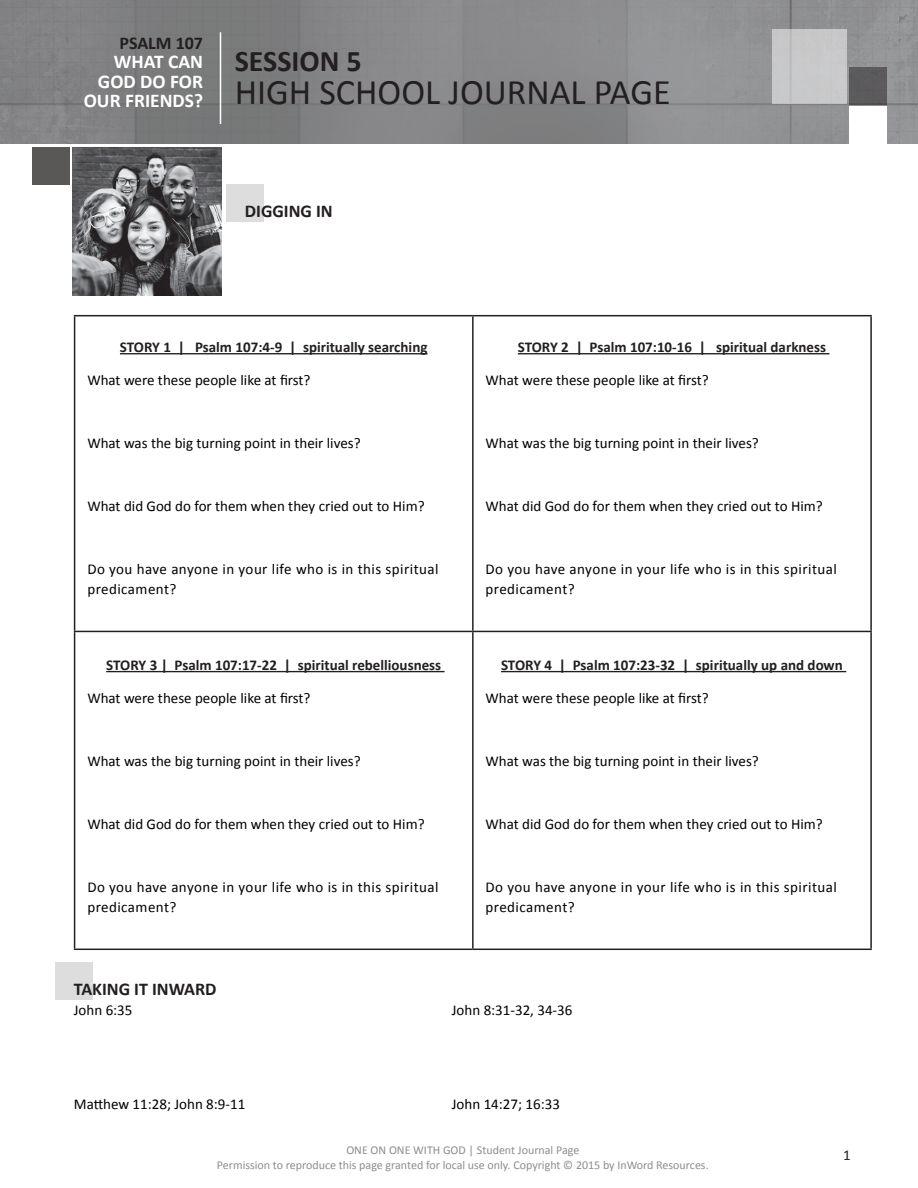
<style>
.page{position:relative;width:918px;height:1188px;background:#fff}
.page>*{position:absolute;margin:0;border:0;box-sizing:border-box;transform-origin:0 0}
.t1{font:36px "Calibri";color:#231f20}
.t2{font:700 30px "Calibri";color:#231f20}
.t3{font:700 19.5px "Calibri";color:#fff}
.t4{font:700 18px "Calibri";color:#231f20}
.t5{font:15px "Calibri";color:#000}
.t6{font:15px/19.5px "Calibri";letter-spacing:.03em;color:#000}
.t7{font:700 15px "Calibri";color:#231f20}
.t8{font:15px "Calibri";color:#231f20}
.t9{font:12px/15px "Calibri";color:#8e8d8e;text-align:center}
</style>
<div class="page">
<div style="left:56px;top:962px;width:37px;height:38px;background:#ddd"></div>
<div style="left:226px;top:185px;width:38px;height:37px;background:#ddd"></div>
<img style="left:0;top:0;width:918px;height:144px">
<div style="left:850px;top:107px;width:37px;height:37px;background:#fff"></div>
<hr style="left:220px;top:32px;width:1px;height:92px;background:#fff">
<img style="left:72px;top:147px;width:149px;height:149px">
<div style="left:772px;top:29px;width:75px;height:75px;background:#c8c8c9"></div>
<div style="left:850px;top:67px;width:37px;height:37px;background:#5c5a5c"></div>
<div style="left:32px;top:147px;width:37px;height:37px;background:#5a5757"></div>
<hr style="left:74px;top:315px;width:399px;height:1px;background:#231f20">
<hr style="left:74px;top:316px;width:1px;height:315px;background:#231f20">
<hr style="left:473px;top:315px;width:399px;height:1px;background:#231f20">
<hr style="left:472px;top:316px;width:2px;height:315px;background:#231f20">
<hr style="left:870px;top:316px;width:2px;height:315px;background:#231f20">
<hr style="left:74px;top:631px;width:399px;height:1px;background:#231f20">
<hr style="left:74px;top:632px;width:1px;height:317px;background:#231f20">
<hr style="left:473px;top:631px;width:399px;height:1px;background:#231f20">
<hr style="left:472px;top:632px;width:2px;height:317px;background:#231f20">
<hr style="left:870px;top:632px;width:2px;height:317px;background:#231f20">
<hr style="left:74px;top:949px;width:399px;height:1px;background:#231f20">
<hr style="left:473px;top:949px;width:399px;height:1px;background:#231f20">
<hr style="left:120px;top:353px;width:307px;height:1px;background:#231f20">
<hr style="left:518px;top:353px;width:312px;height:1px;background:#231f20">
<hr style="left:106px;top:671px;width:339px;height:1px;background:#231f20">
<hr style="left:501px;top:671px;width:345px;height:1px;background:#231f20">
<p class="t4" style="left:120px;top:31px;width:85px">PSALM 107</p>
<p class="t3" style="left:114px;top:49px;width:91px">WHAT CAN</p>
<p class="t3" style="left:98px;top:69px;width:107px">GOD DO FOR</p>
<p class="t3" style="left:84px;top:88px;width:121px">OUR FRIENDS?</p>
<p class="t2" style="left:235px;top:42px;width:128px">SESSION 5</p>
<p class="t1" style="left:235px;top:70px;width:437px">HIGH SCHOOL JOURNAL PAGE</p>
<p class="t4" style="left:245px;top:199px;width:89px">DIGGING IN</p>
<p class="t7" style="left:120px;top:338px;width:309px">STORY 1 | Psalm 107:4-9 | spiritually searching</p>
<p class="t5" style="left:87px;top:371px;width:225px">What were these people like at first?</p>
<p class="t7" style="left:518px;top:338px;width:310px">STORY 2 | Psalm 107:10-16 | spiritual darkness</p>
<p class="t5" style="left:486px;top:371px;width:225px">What were these people like at first?</p>
<p class="t5" style="left:87px;top:434px;width:275px">What was the big turning point in their lives?</p>
<p class="t5" style="left:486px;top:434px;width:275px">What was the big turning point in their lives?</p>
<p class="t5" style="left:87px;top:497px;width:339px">What did God do for them when they cried out to Him?</p>
<p class="t5" style="left:486px;top:497px;width:339px">What did God do for them when they cried out to Him?</p>
<p class="t6" style="left:87px;top:560px;width:353px">Do you have anyone in your life who is in this spiritual predicament?</p>
<p class="t6" style="left:486px;top:560px;width:353px">Do you have anyone in your life who is in this spiritual predicament?</p>
<p class="t7" style="left:106px;top:656px;width:337px">STORY 3 | Psalm 107:17-22 | spiritual rebelliousness</p>
<p class="t5" style="left:87px;top:689px;width:225px">What were these people like at first?</p>
<p class="t7" style="left:501px;top:656px;width:343px">STORY 4 | Psalm 107:23-32 | spiritually up and down</p>
<p class="t5" style="left:486px;top:689px;width:225px">What were these people like at first?</p>
<p class="t5" style="left:87px;top:752px;width:275px">What was the big turning point in their lives?</p>
<p class="t5" style="left:486px;top:752px;width:275px">What was the big turning point in their lives?</p>
<p class="t5" style="left:87px;top:815px;width:339px">What did God do for them when they cried out to Him?</p>
<p class="t5" style="left:486px;top:815px;width:339px">What did God do for them when they cried out to Him?</p>
<p class="t6" style="left:87px;top:878px;width:353px">Do you have anyone in your life who is in this spiritual predicament?</p>
<p class="t6" style="left:486px;top:878px;width:353px">Do you have anyone in your life who is in this spiritual predicament?</p>
<p class="t4" style="left:74px;top:978px;width:144px">TAKING IT INWARD</p>
<p class="t5" style="left:74px;top:1000px;width:60px">John 6:35</p>
<p class="t5" style="left:452px;top:1000px;width:122px">John 8:31-32, 34-36</p>
<p class="t5" style="left:74px;top:1095px;width:173px">Matthew 11:28; John 8:9-11</p>
<p class="t5" style="left:452px;top:1095px;width:110px">John 14:27; 16:33</p>
<p class="t9" style="left:217px;top:1142px;width:493px">ONE ON ONE WITH GOD | Student Journal Page<br>Permission to reproduce this page granted for local use only. Copyright © 2015 by InWord Resources.</p>
<p class="t8" style="left:843px;top:1146px;width:9px">1</p>
</div>
